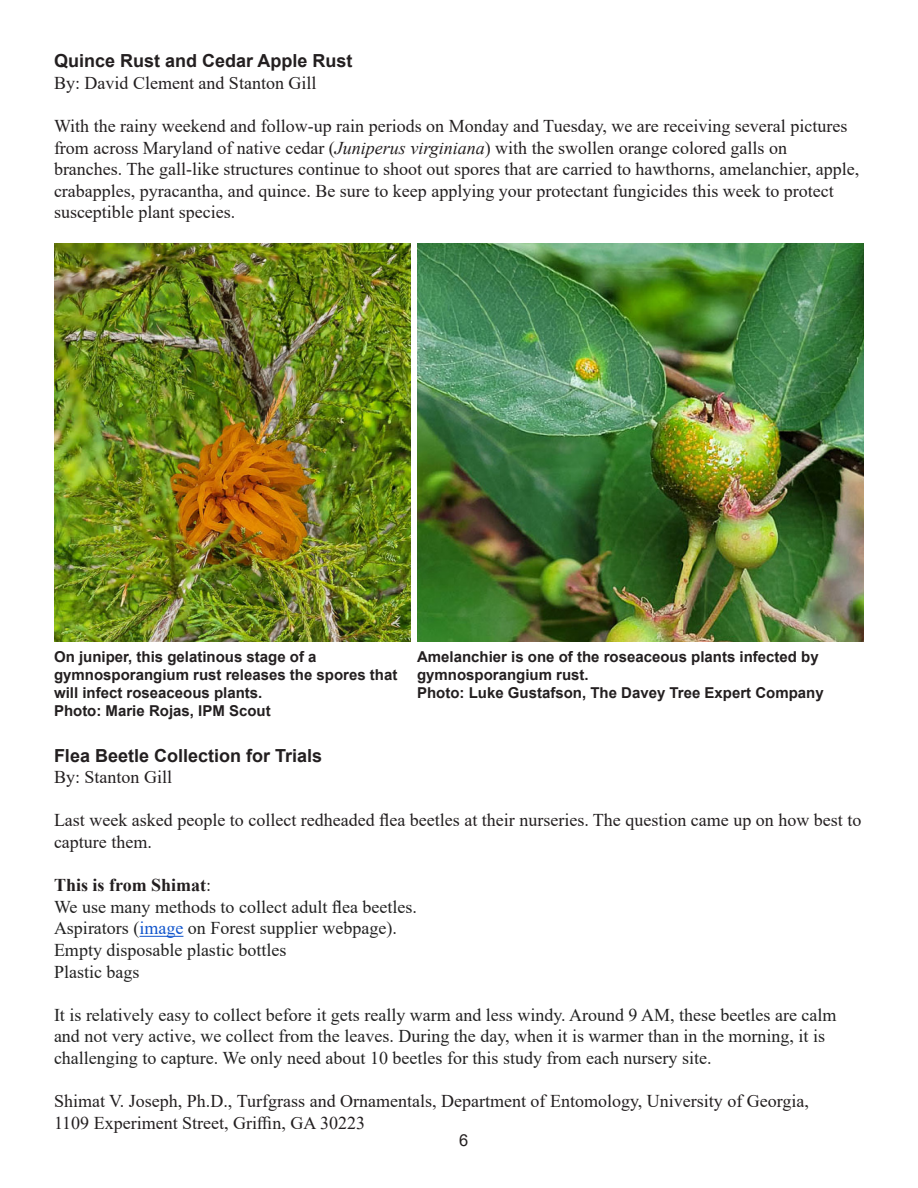
<style>
.page{position:relative;width:918px;height:1188px;background:#fff}
.page>*{position:absolute;margin:0;border:0;box-sizing:border-box;transform-origin:0 0}
.t1{font:18px/21.6px "Times New Roman";color:#231f20}
.t2{font:18px/21.6px "Times New Roman";color:#222}
.t3{font:700 18px "Arial";color:#231f20}
.t4{font:700 18px "Times New Roman";color:#231f20}
.t5{font:16.5px "Arial";color:#231f20}
.t6{font:700 15px/18px "Arial";color:#231f20}
.s1{font-style:italic}
.s2{font-weight:400}
.s3{color:#15c}
</style>
<div class="page">
<img style="left:417px;top:244px;width:447px;height:398px">
<img style="left:54px;top:244px;width:357px;height:398px">
<hr style="left:139px;top:936px;width:44px;height:1px;background:#15c">
<p class="t3" style="left:54px;top:48px;width:300px">Quince Rust and Cedar Apple Rust</p>
<p class="t1" style="left:54px;top:71px;width:264px">By: David Clement and Stanton Gill</p>
<p class="t1" style="left:54px;top:115px;width:807px">With the rainy weekend and follow-up rain periods on Monday and Tuesday, we are receiving several pictures from across Maryland of native cedar (<span class="s1">Juniperus virginiana</span>) with the swollen orange colored galls on branches. The gall-like structures continue to shoot out spores that are carried to hawthorns, amelanchier, apple, crabapples, pyracantha, and quince. Be sure to keep applying your protectant fungicides this week to protect susceptible plant species.</p>
<p class="t6" style="left:54px;top:648px;width:345px">On juniper, this gelatinous stage of a gymnosporangium rust releases the spores that will infect roseaceous plants.</p>
<p class="t6" style="left:54px;top:702px;width:218px">Photo: Marie Rojas, IPM Scout</p>
<p class="t6" style="left:417px;top:648px;width:403px">Amelanchier is one of the roseaceous plants infected by gymnosporangium rust.</p>
<p class="t6" style="left:417px;top:684px;width:408px">Photo: Luke Gustafson, The Davey Tree Expert Company</p>
<p class="t3" style="left:54px;top:743px;width:270px">Flea Beetle Collection for Trials</p>
<p class="t1" style="left:54px;top:766px;width:120px">By: Stanton Gill</p>
<p class="t1" style="left:54px;top:809px;width:809px">Last week asked people to collect redheaded flea beetles at their nurseries. The question came up on how best to capture them.</p>
<p class="t4" style="left:54px;top:872px;width:159px">This is from Shimat<span class="s2">:</span></p>
<p class="t2" style="left:54px;top:895px;width:365px">We use many methods to collect adult flea beetles.</p>
<p class="t2" style="left:54px;top:917px;width:344px">Aspirators (<span class="s3">image</span> on Forest supplier webpage).</p>
<p class="t2" style="left:54px;top:939px;width:234px">Empty disposable plastic bottles</p>
<p class="t2" style="left:54px;top:960px;width:87px">Plastic bags</p>
<p class="t2" style="left:54px;top:1003px;width:784px">It is relatively easy to collect before it gets really warm and less windy. Around 9 AM, these beetles are calm and not very active, we collect from the leaves. During the day, when it is warmer than in the morning, it is challenging to capture. We only need about 10 beetles for this study from each nursery site.</p>
<p class="t1" style="left:54px;top:1090px;width:757px">Shimat V. Joseph, Ph.D., Turfgrass and Ornamentals, Department of Entomology, University of Georgia,</p>
<p class="t1" style="left:54px;top:1111px;width:313px">1109 Experiment Street, Griffin, GA 30223</p>
<p class="t5" style="left:459px;top:1129px;width:11px">6</p>
</div>
